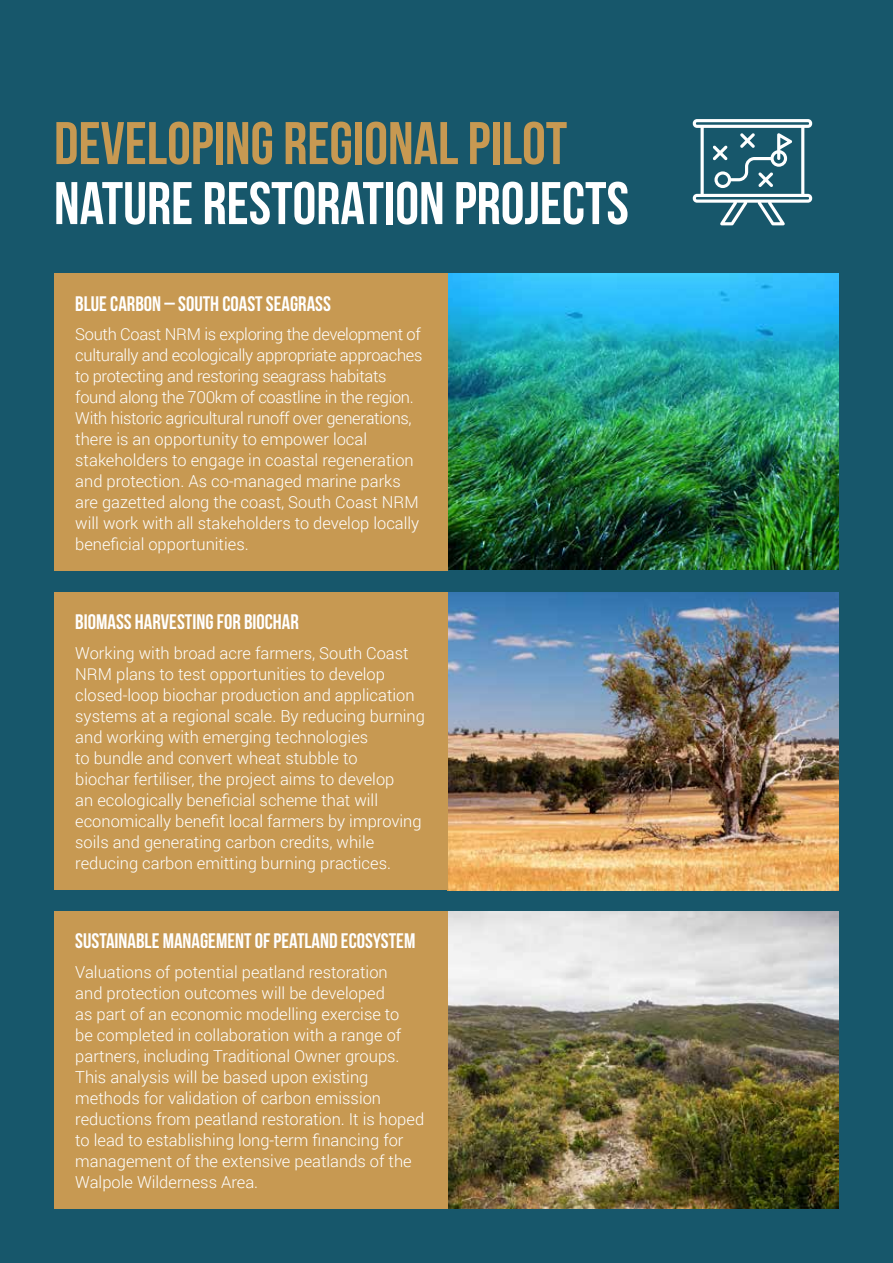
<style>
.page{position:relative;width:893px;height:1263px;background:#17576b}
.page>*{position:absolute;margin:0;border:0;box-sizing:border-box;transform-origin:0 0}
.t1{font:60px "Bebas Neue";color:#fff}
.t2{font:60px "Bebas Neue";color:#c79952}
.t3{font:21px "Bebas Neue";color:#fff}
.t4{font:300 16.5px/21px "Roboto";color:#fff}
.t5{font:300 16.5px/21px "Roboto";letter-spacing:-.02em;color:#fff}
</style>
<div class="page">
<img style="left:447px;top:274px;width:392px;height:296px">
<div style="left:54px;top:274px;width:393px;height:297px;background:#c79952"></div>
<img style="left:447px;top:592px;width:392px;height:298px">
<div style="left:54px;top:592px;width:393px;height:298px;background:#c79952"></div>
<img style="left:447px;top:911px;width:392px;height:298px">
<div style="left:54px;top:911px;width:393px;height:298px;background:#c79952"></div>
<svg style="left:693px;top:119px;width:119px;height:106px"></svg>
<h1 class="t2" style="left:54px;top:110px;width:515px">DEVELOPING REGIONAL PILOT</h1>
<h1 class="t1" style="left:54px;top:170px;width:576px">NATURE RESTORATION PROJECTS</h1>
<p class="t3" style="left:75px;top:292px;width:257px">BLUE CARBON – SOUTH COAST SEAGRASS</p>
<p class="t5" style="left:75px;top:323px;width:349px">South Coast NRM is exploring the development of culturally and ecologically appropriate approaches to protecting and restoring seagrass habitats found along the 700km of coastline in the region.<br>With historic agricultural runoff over generations, there is an opportunity to empower local stakeholders to engage in coastal regeneration and protection. As co-managed marine parks are gazetted along the coast, South Coast NRM will work with all stakeholders to develop locally beneficial opportunities.</p>
<p class="t3" style="left:75px;top:611px;width:225px">BIOMASS HARVESTING FOR BIOCHAR</p>
<p class="t4" style="left:75px;top:642px;width:351px">Working with broad acre farmers, South Coast NRM plans to test opportunities to develop closed-loop biochar production and application systems at a regional scale. By reducing burning and working with emerging technologies<br>to bundle and convert wheat stubble to<br>biochar fertiliser, the project aims to develop<br>an ecologically beneficial scheme that will economically benefit local farmers by improving soils and generating carbon credits, while reducing carbon emitting burning practices.</p>
<p class="t3" style="left:75px;top:929px;width:342px">SUSTAINABLE MANAGEMENT OF PEATLAND ECOSYSTEM</p>
<p class="t4" style="left:75px;top:961px;width:350px">Valuations of potential peatland restoration<br>and protection outcomes will be developed<br>as part of an economic modelling exercise to<br>be completed in collaboration with a range of partners, including Traditional Owner groups.<br>This analysis will be based upon existing methods for validation of carbon emission reductions from peatland restoration. It is hoped to lead to establishing long-term financing for management of the extensive peatlands of the Walpole Wilderness Area.</p>
</div>
